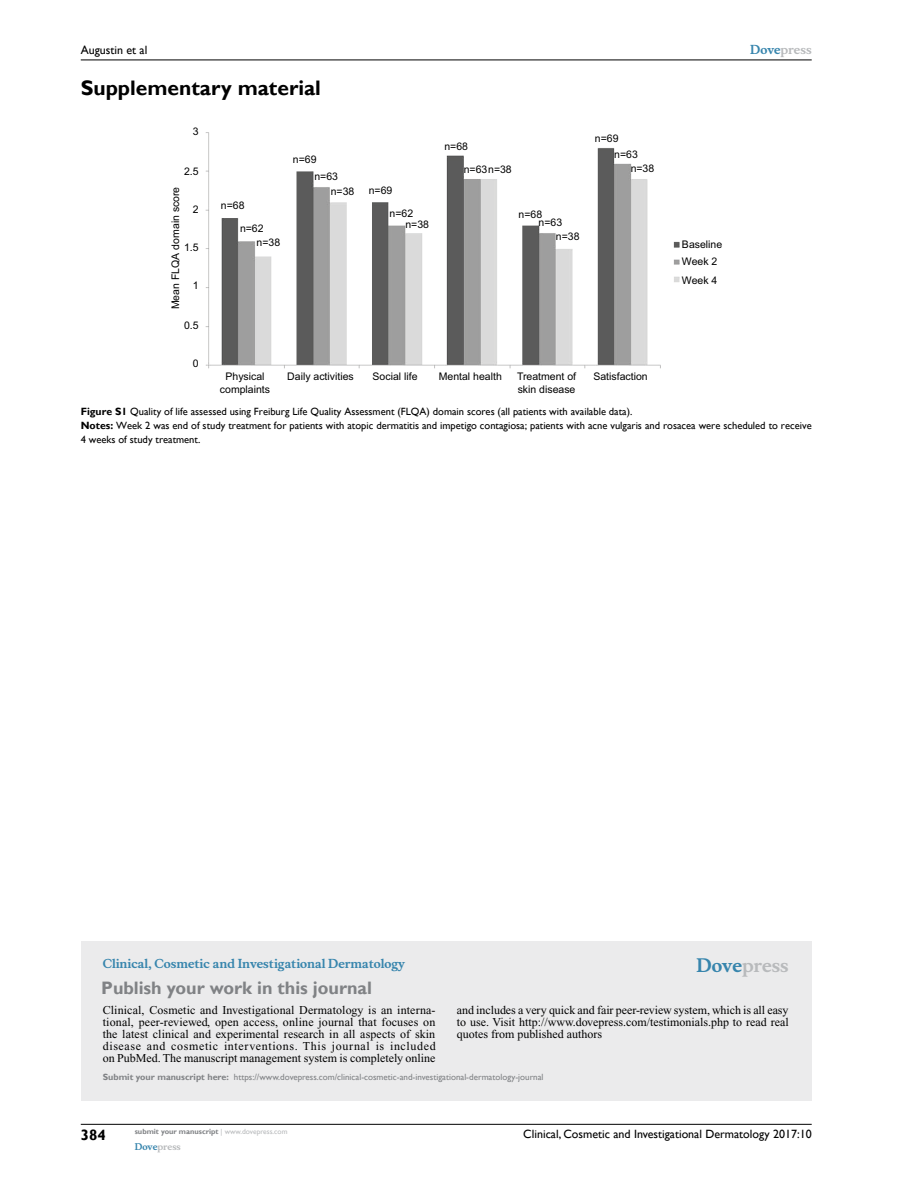
<style>
.page{position:relative;width:918px;height:1188px;background:#fff}
.page>*{position:absolute;margin:0;border:0;box-sizing:border-box;transform-origin:0 0}
.t1{font:700 21px "Gill Sans";color:#000}
.t2{font:700 18px "Gill Sans";color:#808285}
.t3{font:700 18px "Musee";color:#b8babc}
.t4{font:700 15px "Gill Sans";color:#000}
.t5{font:12px/12px "Times New Roman";color:#000;text-align:justify}
.t6{font:12px "Gill Sans";color:#000}
.t7{font:700 12px "Musee";color:#3785ad}
.t8{font:700 12px "Musee";color:#b8babc}
.t9{font:10.5px/13.5px "Gill Sans";color:#000}
.t10{font:10.5px/12.6px "Arial";color:#000;text-align:center}
.t11{font:9px "Gill Sans";color:#808285}
.t12{font:700 9px "Musee";color:#b8babc}
.t13{font:700 7.5px "Gill Sans";color:#808285}
.s1{color:#3785ad}
.s2{font-weight:700}
.s3{font-weight:400;color:#b8babc}
</style>
<div class="page">
<div style="left:81px;top:941px;width:731px;height:159px;background:#ebebec"></div>
<hr style="left:81px;top:1124px;width:731px;height:1px;background:#000">
<hr style="left:81px;top:60px;width:731px;height:1px;background:#000">
<img style="left:205px;top:132px;width:474px;height:237px">
<p class="t6" style="left:81px;top:43px;width:68px">Augustin et al</p>
<h1 class="t1" style="left:81px;top:76px;width:242px">Supplementary material</h1>
<p class="t10" style="left:193px;top:126px;width:7px">3</p>
<p class="t10" style="left:184px;top:166px;width:16px">2.5</p>
<p class="t10" style="left:193px;top:204px;width:7px">2</p>
<p class="t10" style="left:184px;top:242px;width:16px">1.5</p>
<p class="t10" style="left:170px;top:309px;width:124px;rotate:-90deg">Mean FLQA domain score</p>
<p class="t10" style="left:193px;top:280px;width:7px">1</p>
<p class="t10" style="left:184px;top:320px;width:16px">0.5</p>
<p class="t10" style="left:193px;top:358px;width:7px">0</p>
<p class="t10" style="left:221px;top:200px;width:25px">n=68</p>
<p class="t10" style="left:240px;top:223px;width:25px">n=62</p>
<p class="t10" style="left:257px;top:237px;width:25px">n=38</p>
<p class="t10" style="left:293px;top:154px;width:25px">n=69</p>
<p class="t10" style="left:314px;top:171px;width:25px">n=63</p>
<p class="t10" style="left:331px;top:186px;width:25px">n=38</p>
<p class="t10" style="left:369px;top:185px;width:25px">n=69</p>
<p class="t10" style="left:390px;top:208px;width:25px">n=62</p>
<p class="t10" style="left:405px;top:219px;width:25px">n=38</p>
<p class="t10" style="left:444px;top:141px;width:25px">n=68</p>
<p class="t10" style="left:464px;top:164px;width:50px">n=63n=38</p>
<p class="t10" style="left:519px;top:209px;width:25px">n=68</p>
<p class="t10" style="left:539px;top:217px;width:25px">n=63</p>
<p class="t10" style="left:556px;top:231px;width:25px">n=38</p>
<p class="t10" style="left:595px;top:133px;width:25px">n=69</p>
<p class="t10" style="left:614px;top:149px;width:25px">n=63</p>
<p class="t10" style="left:631px;top:163px;width:25px">n=38</p>
<p class="t10" style="left:220px;top:371px;width:52px">Physical complaints</p>
<p class="t10" style="left:287px;top:371px;width:68px">Daily activities</p>
<p class="t10" style="left:373px;top:371px;width:46px">Social life</p>
<p class="t10" style="left:439px;top:371px;width:65px">Mental health</p>
<p class="t10" style="left:517px;top:371px;width:61px;text-align:left">Treatment of skin disease</p>
<p class="t10" style="left:593px;top:371px;width:56px">Satisfaction</p>
<p class="t10" style="left:682px;top:239px;width:42px">Baseline</p>
<p class="t10" style="left:682px;top:256px;width:37px">Week 2</p>
<p class="t10" style="left:682px;top:275px;width:37px">Week 4</p>
<p class="t8" style="left:750px;top:43px;width:63px"><span class="s1">Dove</span>press</p>
<p class="t9" style="left:81px;top:405px;width:732px"><span class="s2">Figure S1</span> Quality of life assessed using Freiburg Life Quality Assessment (FLQA) domain scores (all patients with available data).<br><span class="s2">Notes:</span> Week 2 was end of study treatment for patients with atopic dermatitis and impetigo contagiosa; patients with acne vulgaris and rosacea were scheduled to receive<br>4 weeks of study treatment.</p>
<p class="t7" style="left:103px;top:956px;width:304px">Clinical, Cosmetic and Investigational Dermatology</p>
<h2 class="t2" style="left:101px;top:977px;width:272px">Publish your work in this journal</h2>
<h2 class="t3" style="left:697px;top:955px;width:94px"><span class="s1">Dove</span>press</h2>
<p class="t5" style="left:103px;top:1004px;width:334px">Clinical, Cosmetic and Investigational Dermatology is an interna&shy;tional, peer-reviewed, open access, online journal that focuses on the latest clinical and experimental research in all aspects of skin disease and cosmetic interventions. This journal is included on PubMed. The manuscript management system is completely online</p>
<p class="t5" style="left:457px;top:1004px;width:333px">and includes a very quick and fair peer-review system, which is all easy to use. Visit http://www.dovepress.com/testimonials.php to read real quotes from published authors</p>
<p class="t11" style="left:103px;top:1072px;width:442px"><span class="s2">Submit your manuscript here:</span> https://www.dovepress.com/clinical-cosmetic-and-investigational-dermatology-journal</p>
<p class="t4" style="left:81px;top:1126px;width:26px">384</p>
<p class="t13" style="left:135px;top:1127px;width:154px">submit your manuscript <span class="s3">| www.dovepress.com</span></p>
<p class="t12" style="left:135px;top:1141px;width:48px"><span class="s1">Dove</span>press</p>
<p class="t6" style="left:523px;top:1127px;width:290px">Clinical, Cosmetic and Investigational Dermatology 2017:10</p>
</div>
